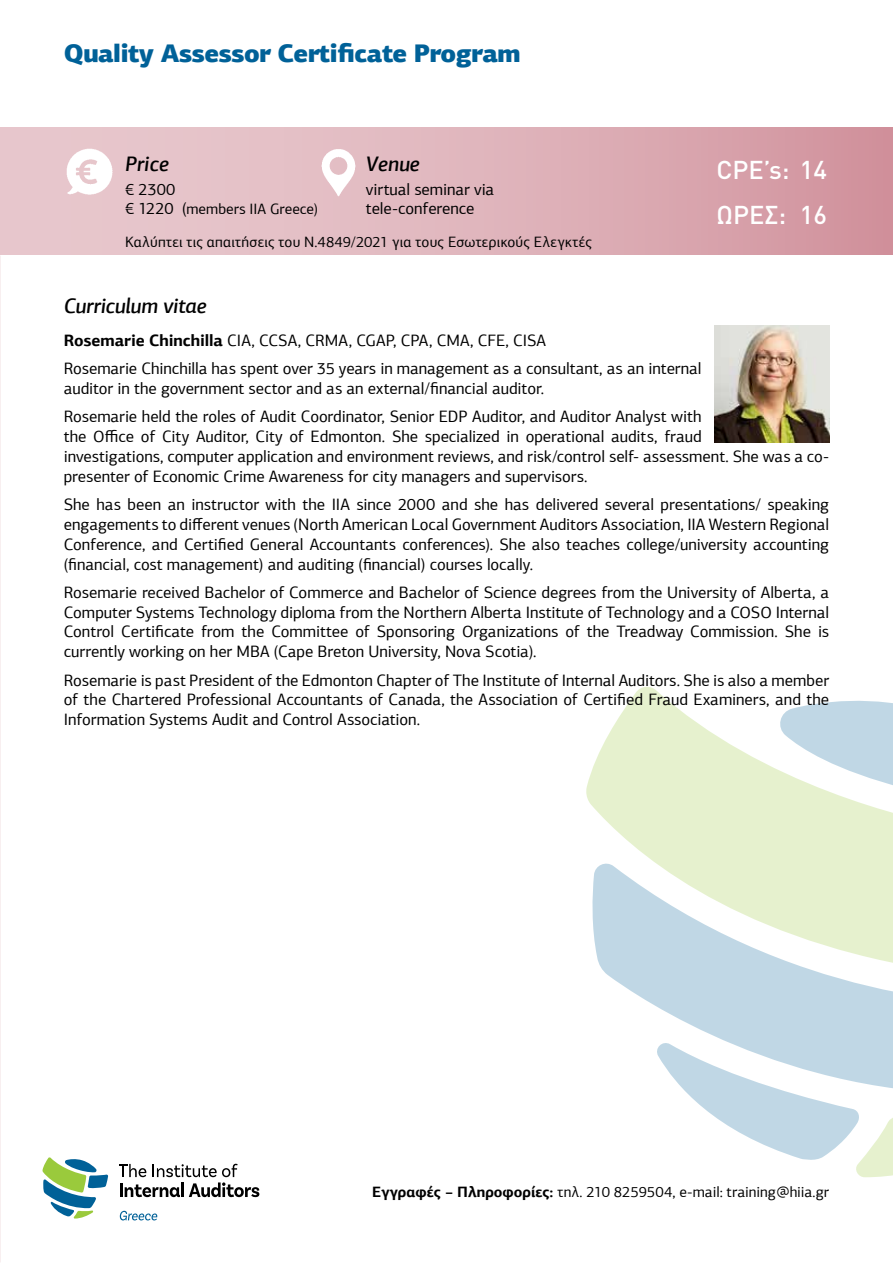
<style>
.page{position:relative;width:893px;height:1263px;background:#fff}
.page>*{position:absolute;margin:0;border:0;box-sizing:border-box;transform-origin:0 0}
.t1{font:900 25.5px "PF Agora Sans Pro";letter-spacing:-.025em;color:#006198}
.t2{font:500 25.5px/45px "DIN Pro";color:#fff}
.t3{font:italic 500 21px "PF Agora Sans Pro";letter-spacing:-.005em;color:#000}
.t4{font:16.5px/19.8px "PF Agora Sans Pro";letter-spacing:-.005em;color:#000}
.t5{font:15px "PF Agora Sans Pro";letter-spacing:.005em;color:#000}
.s1{font-size:16.5px}
.s2{font-weight:700}
</style>
<div class="page">
<svg style="left:692px;top:1098px;width:201px;height:80px"></svg>
<svg style="left:586px;top:687px;width:307px;height:173px;fill:#e6f1ce"></svg>
<svg style="left:592px;top:860px;width:301px;height:238px"></svg>
<svg style="left:43px;top:1157px;width:65px;height:61px"></svg>
<svg style="left:119px;top:1164px;width:140px;height:33px"></svg>
<svg style="left:120px;top:1211px;width:37px;height:9px"></svg>
<img style="left:714px;top:325px;width:115px;height:118px">
<div style="left:0;top:128px;width:893px;height:127px;background:linear-gradient(to right,#ebcfd4,#d397a1)"></div>
<img style="left:66px;top:149px;width:46px;height:46px">
<img style="left:316px;top:149px;width:46px;height:47px">
<h1 class="t1" style="left:64px;top:36px;width:458px">Quality Assessor Certificate Program</h1>
<p class="t3" style="left:125px;top:150px;width:46px">Price</p>
<p class="t4" style="left:125px;top:179px;width:52px">€ 2300</p>
<p class="t5" style="left:125px;top:200px;width:195px"><span class="s1">€ 1220 (</span>members IIA Greece)</p>
<p class="t3" style="left:366px;top:150px;width:56px">Venue</p>
<p class="t4" style="left:366px;top:179px;width:130px">virtual seminar via tele-conference</p>
<p class="t5" style="left:125px;top:232px;width:469px">Καλύπτει τις απαιτήσεις του Ν.4849/2021 για τους Εσωτερικούς Ελεγκτές</p>
<h1 class="t2" style="left:716px;top:146px;width:112px">CPE’s: 14<br>ΩΡΕΣ: 16</h1>
<p class="t3" style="left:64px;top:293px;width:145px">Curriculum vitae</p>
<p class="t4" style="left:64px;top:326px;width:639px;line-height:28.3px"><span class="s2">Rosemarie Chinchilla</span> CIA, CCSA, CRMA, CGAP, CPA, CMA, CFE, CISA<br>Rosemarie Chinchilla has spent over 35 years in management as a consultant, as an internal</p>
<p class="t4" style="left:64px;top:374px;width:639px;line-height:28.3px">auditor in the government sector and as an external/financial auditor.<br>Rosemarie held the roles of Audit Coordinator, Senior EDP Auditor, and Auditor Analyst with</p>
<p class="t4" style="left:64px;top:427px;width:767px">the Office of City Auditor, City of Edmonton. She specialized in operational audits, fraud<br>investigations, computer application and environment reviews, and risk/control self- assessment. She was a co&shy;presenter of Economic Crime Awareness for city managers and supervisors.</p>
<p class="t4" style="left:64px;top:495px;width:767px;text-align:justify">She has been an instructor with the IIA since 2000 and she has delivered several presentations/ speaking engagements to different venues (North American Local Government Auditors Association, IIA Western Regional Conference, and Certified General Accountants conferences). She also teaches college/university accounting (financial, cost management) and auditing (financial) courses locally.</p>
<p class="t4" style="left:64px;top:582px;width:767px;text-align:justify">Rosemarie received Bachelor of Commerce and Bachelor of Science degrees from the University of Alberta, a Computer Systems Technology diploma from the Northern Alberta Institute of Technology and a COSO Internal Control Certificate from the Committee of Sponsoring Organizations of the Treadway Commission. She is currently working on her MBA (Cape Breton University, Nova Scotia).</p>
<p class="t4" style="left:64px;top:670px;width:767px;text-align:justify">Rosemarie is past President of the Edmonton Chapter of The Institute of Internal Auditors. She is also a member of the Chartered Professional Accountants of Canada, the Association of Certified Fraud Examiners, and the Information Systems Audit and Control Association.</p>
<p class="t5" style="left:372px;top:1183px;width:458px"><span class="s2">Εγγραφές – Πληροφορίες:</span> τηλ. 210 8259504, e-mail: training@hiia.gr</p>
</div>
